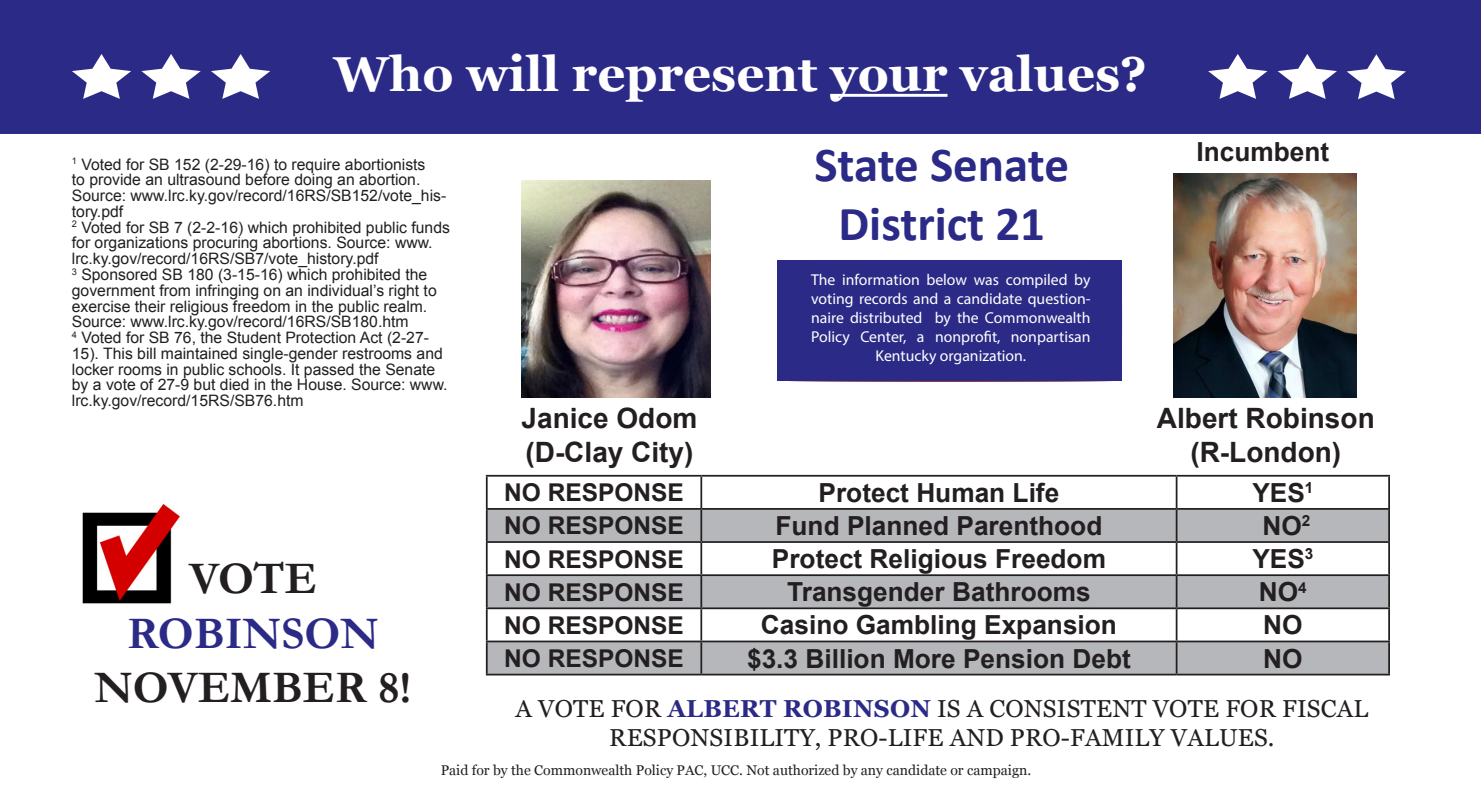
<style>
.page{position:relative;width:1481px;height:804px;background:#fff}
.page>*{position:absolute;margin:0;border:0;box-sizing:border-box;transform-origin:0 0}
.t1{font:700 49px "Georgia";color:#fff}
.t2{font:700 49px/58.8px "Calibri";color:#2b2a87;text-align:center}
.t3{font:700 45.5px "Garamond";color:#231f20}
.t4{font:700 45.5px "Garamond";color:#2b2a87}
.t5{font:700 28px/33.6px "Arial";color:#231f20}
.t6{font:700 26.25px "Arial";color:#231f20}
.t7{font:24.5px/29.4px "Georgia";letter-spacing:.01em;color:#231f20;text-align:center}
.t8{font:700 24.5px "Arial";color:#231f20}
.t9{font:15.75px/15.8px "Arial";color:#231f20}
.t10{font:15.75px/18.9px "Myriad Pro";color:#fff;text-align:center}
.t11{font:14px "Georgia";color:#231f20}
.s1{font-weight:700;color:#2b2a87}
</style>
<div class="page">
<div style="left:0;top:0;width:1480px;height:134px;background:#2b2a87"></div>
<hr style="left:830px;top:94px;width:117px;height:3px;background:#fff">
<svg style="left:1208px;top:54px;width:59px;height:45px"></svg>
<svg style="left:1277px;top:54px;width:60px;height:45px"></svg>
<svg style="left:72px;top:54px;width:59px;height:45px"></svg>
<svg style="left:141px;top:54px;width:60px;height:45px"></svg>
<svg style="left:211px;top:54px;width:59px;height:45px"></svg>
<svg style="left:1346px;top:54px;width:60px;height:45px"></svg>
<img style="left:1173px;top:173px;width:183px;height:224px">
<img style="left:521px;top:180px;width:189px;height:217px">
<div style="left:776px;top:260px;width:347px;height:121px;background:#2b2a87"></div>
<svg style="left:487px;top:509px;width:901px;height:164px;fill:#b6b7bb"></svg>
<hr style="left:486px;top:474px;width:215px;height:2px;background:#231f20">
<hr style="left:486px;top:476px;width:1px;height:32px;background:#231f20">
<hr style="left:701px;top:474px;width:475px;height:2px;background:#231f20">
<hr style="left:700px;top:476px;width:2px;height:32px;background:#231f20">
<hr style="left:1176px;top:474px;width:214px;height:2px;background:#231f20">
<hr style="left:1175px;top:476px;width:2px;height:32px;background:#231f20">
<hr style="left:1388px;top:476px;width:2px;height:32px;background:#231f20">
<hr style="left:486px;top:508px;width:215px;height:1px;background:#231f20">
<hr style="left:486px;top:509px;width:1px;height:32px;background:#231f20">
<hr style="left:701px;top:508px;width:475px;height:1px;background:#231f20">
<hr style="left:700px;top:509px;width:2px;height:32px;background:#231f20">
<hr style="left:1176px;top:508px;width:214px;height:1px;background:#231f20">
<hr style="left:1175px;top:509px;width:2px;height:32px;background:#231f20">
<hr style="left:1388px;top:509px;width:2px;height:32px;background:#231f20">
<hr style="left:486px;top:541px;width:215px;height:1px;background:#231f20">
<hr style="left:486px;top:542px;width:1px;height:32px;background:#231f20">
<hr style="left:701px;top:541px;width:475px;height:1px;background:#231f20">
<hr style="left:700px;top:542px;width:2px;height:32px;background:#231f20">
<hr style="left:1176px;top:541px;width:214px;height:1px;background:#231f20">
<hr style="left:1175px;top:542px;width:2px;height:32px;background:#231f20">
<hr style="left:1388px;top:542px;width:2px;height:32px;background:#231f20">
<hr style="left:486px;top:574px;width:215px;height:2px;background:#231f20">
<hr style="left:486px;top:576px;width:1px;height:31px;background:#231f20">
<hr style="left:701px;top:574px;width:475px;height:2px;background:#231f20">
<hr style="left:700px;top:576px;width:2px;height:31px;background:#231f20">
<hr style="left:1176px;top:574px;width:214px;height:2px;background:#231f20">
<hr style="left:1175px;top:576px;width:2px;height:31px;background:#231f20">
<hr style="left:1388px;top:576px;width:2px;height:31px;background:#231f20">
<hr style="left:486px;top:607px;width:215px;height:2px;background:#231f20">
<hr style="left:486px;top:609px;width:1px;height:31px;background:#231f20">
<hr style="left:701px;top:607px;width:475px;height:2px;background:#231f20">
<hr style="left:700px;top:609px;width:2px;height:31px;background:#231f20">
<hr style="left:1176px;top:607px;width:214px;height:2px;background:#231f20">
<hr style="left:1175px;top:609px;width:2px;height:31px;background:#231f20">
<hr style="left:1388px;top:609px;width:2px;height:31px;background:#231f20">
<hr style="left:486px;top:640px;width:215px;height:2px;background:#231f20">
<hr style="left:486px;top:642px;width:1px;height:31px;background:#231f20">
<hr style="left:701px;top:640px;width:475px;height:2px;background:#231f20">
<hr style="left:700px;top:642px;width:2px;height:31px;background:#231f20">
<hr style="left:1176px;top:640px;width:214px;height:2px;background:#231f20">
<hr style="left:1175px;top:642px;width:2px;height:31px;background:#231f20">
<hr style="left:1388px;top:642px;width:2px;height:31px;background:#231f20">
<hr style="left:486px;top:673px;width:215px;height:2px;background:#231f20">
<hr style="left:701px;top:673px;width:475px;height:2px;background:#231f20">
<hr style="left:1176px;top:673px;width:214px;height:2px;background:#231f20">
<img style="left:82px;top:503px;width:98px;height:101px">
<h1 class="t1" style="left:334px;top:42px;width:814px">Who will represent your values?</h1>
<p class="t9" style="left:72px;top:156px;width:379px"><sup>1</sup> Voted for SB 152 (2-29-16) to require abortionists<br>to provide an ultrasound before doing an abortion.<br>Source: www.lrc.ky.gov/record/16RS/SB152/vote_his&shy;tory.pdf<br><sup>2</sup> Voted for SB 7 (2-2-16) which prohibited public funds for organizations procuring abortions. Source: www. lrc.ky.gov/record/16RS/SB7/vote_history.pdf<br><sup>3</sup> Sponsored SB 180 (3-15-16) which prohibited the government from infringing on an individual’s right to exercise their religious freedom in the public realm.<br>Source: www.lrc.ky.gov/record/16RS/SB180.htm<br><sup>4</sup> Voted for SB 76, the Student Protection Act (2-27- 15). This bill maintained single-gender restrooms and locker rooms in public schools. It passed the Senate by a vote of 27-9 but died in the House. Source: www. lrc.ky.gov/record/15RS/SB76.htm</p>
<h3 class="t5" style="left:521px;top:401px;width:177px">Janice Odom (D-Clay City)</h3>
<h1 class="t2" style="left:814px;top:134px;width:256px">State Senate<br>District 21</h1>
<p class="t10" style="left:811px;top:270px;width:281px">The information below was compiled by voting records and a candidate question&shy;naire distributed by the Commonwealth Policy Center, a nonprofit, nonpartisan Kentucky organization.</p>
<h3 class="t6" style="left:1196px;top:133px;width:134px">Incumbent</h3>
<h3 class="t5" style="left:1157px;top:401px;width:219px;text-align:center">Albert Robinson (R-London)</h3>
<h2 class="t3" style="left:189px;top:547px;width:129px">VOTE</h2>
<h2 class="t4" style="left:127px;top:602px;width:253px">ROBINSON</h2>
<h2 class="t3" style="left:95px;top:656px;width:318px">NOVEMBER 8!</h2>
<h3 class="t8" style="left:504px;top:475px;width:181px">NO RESPONSE</h3>
<h3 class="t6" style="left:818px;top:474px;width:242px">Protect Human Life</h3>
<h3 class="t6" style="left:1252px;top:474px;width:63px">YES<sup>1</sup></h3>
<h3 class="t8" style="left:504px;top:508px;width:181px">NO RESPONSE</h3>
<h3 class="t6" style="left:775px;top:507px;width:328px">Fund Planned Parenthood</h3>
<h3 class="t6" style="left:1262px;top:507px;width:49px">NO<sup>2</sup></h3>
<h3 class="t8" style="left:504px;top:541px;width:181px">NO RESPONSE</h3>
<h3 class="t6" style="left:772px;top:540px;width:336px">Protect Religious Freedom</h3>
<h3 class="t6" style="left:1252px;top:540px;width:63px">YES<sup>3</sup></h3>
<h3 class="t8" style="left:504px;top:574px;width:181px">NO RESPONSE</h3>
<h3 class="t6" style="left:787px;top:573px;width:305px">Transgender Bathrooms</h3>
<h3 class="t6" style="left:1258px;top:573px;width:49px">NO<sup>4</sup></h3>
<h3 class="t8" style="left:504px;top:607px;width:181px">NO RESPONSE</h3>
<h3 class="t6" style="left:761px;top:606px;width:357px">Casino Gambling Expansion</h3>
<h3 class="t6" style="left:1263px;top:606px;width:41px">NO</h3>
<h3 class="t8" style="left:504px;top:640px;width:181px">NO RESPONSE</h3>
<h3 class="t6" style="left:747px;top:639px;width:385px">$3.3 Billion More Pension Debt</h3>
<h3 class="t6" style="left:1263px;top:639px;width:41px">NO</h3>
<h3 class="t7" style="left:515px;top:693px;width:854px">A VOTE FOR <span class="s1">ALBERT ROBINSON</span> IS A CONSISTENT VOTE FOR FISCAL<br>RESPONSIBILITY, PRO-LIFE AND PRO-FAMILY VALUES.</h3>
<p class="t11" style="left:441px;top:761px;width:592px">Paid for by the Commonwealth Policy PAC, UCC. Not authorized by any candidate or campaign.</p>
</div>
